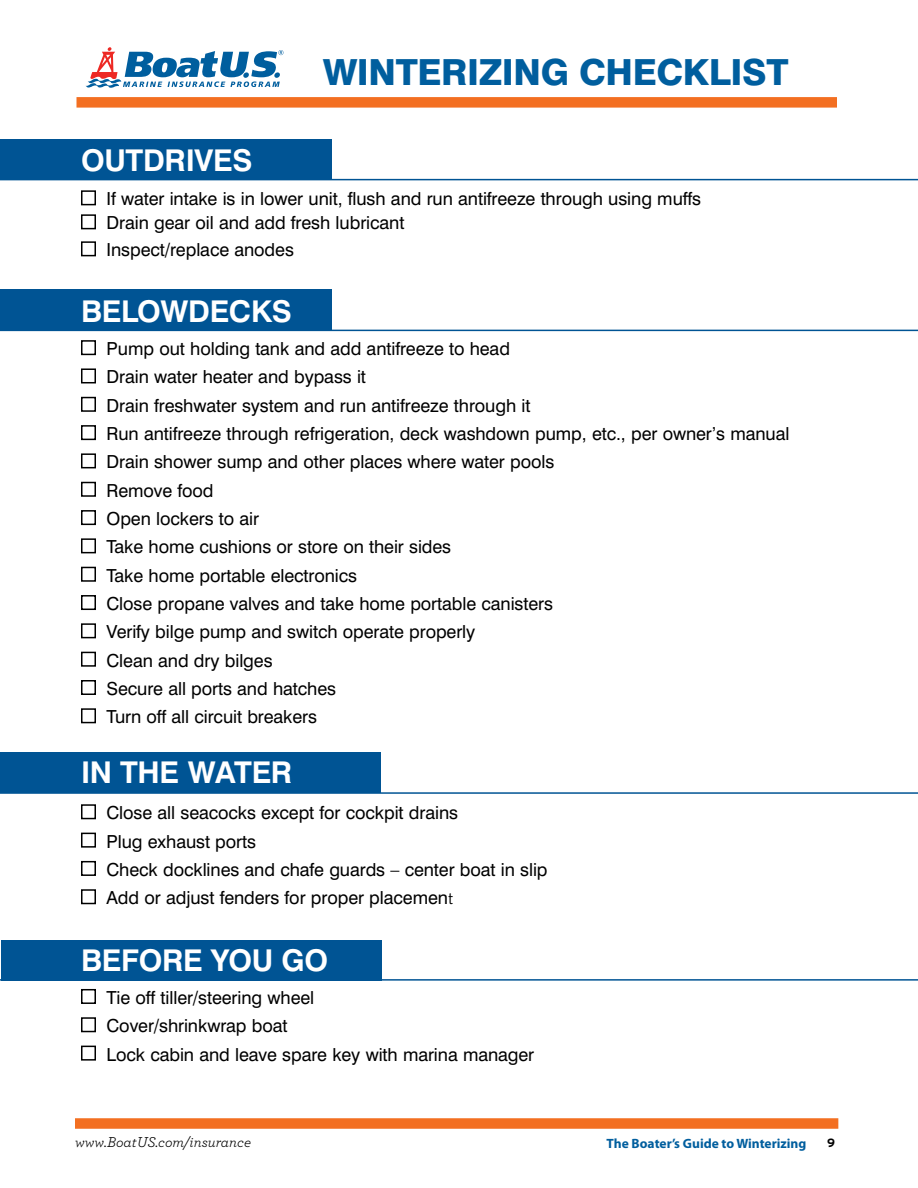
<style>
.page{position:relative;width:918px;height:1188px;background:#fff}
.page>*{position:absolute;margin:0;border:0;box-sizing:border-box;transform-origin:0 0}
.t1{font:800 36px "Swiss 721 BT";letter-spacing:-.01em;color:#005e9e}
.t2{font:700 30px "Swiss 721 BT";letter-spacing:-.01em;color:#fff}
.t3{font:18px/28.3px "Swiss 721 BT";letter-spacing:-.005em;color:#000}
.t4{font:italic 15px "Archer";color:#000}
.t5{font:700 13.5px "Myriad Pro";color:#005e9e}
.t6{font:700 12px "Interstate";color:#000}
.s1{font-family:"Interstate";font-weight:300;font-size:15px}
</style>
<div class="page">
<div style="left:75px;top:1118px;width:763px;height:11px;background:#f36f21"></div>
<div style="left:76px;top:97px;width:761px;height:11px;background:#f36f21"></div>
<div style="left:1px;top:940px;width:381px;height:41px;background:#005494"></div>
<hr style="left:0;top:979px;width:918px;height:2px;background:#005494">
<div style="left:81px;top:989px;width:15px;height:15px;border:2px solid #000"></div>
<div style="left:81px;top:1017px;width:15px;height:15px;border:2px solid #000"></div>
<div style="left:81px;top:1046px;width:15px;height:15px;border:2px solid #000"></div>
<div style="left:0;top:139px;width:332px;height:41px;background:#005494"></div>
<hr style="left:0;top:179px;width:918px;height:1px;background:#005494">
<div style="left:0;top:289px;width:332px;height:41px;background:#005494"></div>
<hr style="left:0;top:330px;width:918px;height:1px;background:#005494">
<div style="left:81px;top:340px;width:15px;height:15px;border:2px solid #000"></div>
<div style="left:81px;top:368px;width:15px;height:15px;border:2px solid #000"></div>
<div style="left:81px;top:397px;width:15px;height:15px;border:2px solid #000"></div>
<div style="left:81px;top:425px;width:15px;height:15px;border:2px solid #000"></div>
<div style="left:81px;top:453px;width:15px;height:15px;border:2px solid #000"></div>
<div style="left:81px;top:482px;width:15px;height:15px;border:2px solid #000"></div>
<div style="left:81px;top:510px;width:15px;height:15px;border:2px solid #000"></div>
<div style="left:81px;top:538px;width:15px;height:15px;border:2px solid #000"></div>
<div style="left:81px;top:567px;width:15px;height:15px;border:2px solid #000"></div>
<div style="left:81px;top:595px;width:15px;height:15px;border:2px solid #000"></div>
<div style="left:81px;top:623px;width:15px;height:15px;border:2px solid #000"></div>
<div style="left:81px;top:652px;width:15px;height:15px;border:2px solid #000"></div>
<div style="left:81px;top:680px;width:15px;height:15px;border:2px solid #000"></div>
<div style="left:81px;top:708px;width:15px;height:15px;border:2px solid #000"></div>
<div style="left:0;top:753px;width:381px;height:40px;background:#005494"></div>
<hr style="left:0;top:792px;width:918px;height:2px;background:#005494">
<div style="left:81px;top:804px;width:15px;height:15px;border:2px solid #000"></div>
<div style="left:81px;top:833px;width:15px;height:15px;border:2px solid #000"></div>
<div style="left:81px;top:861px;width:15px;height:15px;border:2px solid #000"></div>
<div style="left:81px;top:889px;width:15px;height:15px;border:2px solid #000"></div>
<svg style="left:86px;top:47px;width:197px;height:41px"></svg>
<div style="left:81px;top:190px;width:15px;height:15px;border:2px solid #000"></div>
<div style="left:81px;top:214px;width:15px;height:15px;border:2px solid #000"></div>
<div style="left:81px;top:241px;width:15px;height:15px;border:2px solid #000"></div>
<h1 class="t1" style="left:323px;top:51px;width:467px">WINTERIZING CHECKLIST</h1>
<h2 class="t2" style="left:81px;top:142px;width:152px">OUTDRIVES</h2>
<p class="t3" style="left:107px;top:187px;width:596px;line-height:24px">If water intake is in lower unit, flush and run antifreeze through using muffs<br>Drain gear oil and add fresh lubricant</p>
<p class="t3" style="left:107px;top:236px;width:189px">Inspect/replace anodes</p>
<h2 class="t2" style="left:81px;top:293px;width:212px">BELOWDEC KS</h2>
<p class="t3" style="left:107px;top:334px;width:684px">Pump out holding tank and add antifreeze to head<br>Drain water heater and bypass it<br>Drain freshwater system and run antifreeze through it<br>Run antifreeze through refrigeration, deck washdown pump, etc., per owner’s manual Drain shower sump and other places where water pools<br>Remove food<br>Open lockers to air<br>Take home cushions or store on their sides<br>Take home portable electronics<br>Close propane valves and take home portable canisters<br>Verify bilge pump and switch operate properly<br>Clean and dry bilges<br>Secure all ports and hatches<br>Turn off all circuit breakers</p>
<h2 class="t2" style="left:81px;top:754px;width:213px">I N THE WATER</h2>
<p class="t3" style="left:107px;top:799px;width:443px">Close all seacocks except for cockpit drains<br>Plug exhaust ports<br>Check docklines and chafe guards – center boat in slip Add or adjust fenders for proper placemen<span class="s1">t</span></p>
<h2 class="t2" style="left:81px;top:942px;width:249px">BEFORE YOU GO</h2>
<p class="t3" style="left:107px;top:983px;width:429px">Tie off tiller/steering wheel<br>Cover/shrinkwrap boat<br>Lock cabin and leave spare key with marina manager</p>
<p class="t4" style="left:75px;top:1132px;width:177px">www.BoatUS.com/insurance</p>
<p class="t6" style="left:827px;top:1136px;width:9px">9</p>
<p class="t5" style="left:607px;top:1135px;width:201px">The Boater’s Guide to Winterizing</p>
</div>
